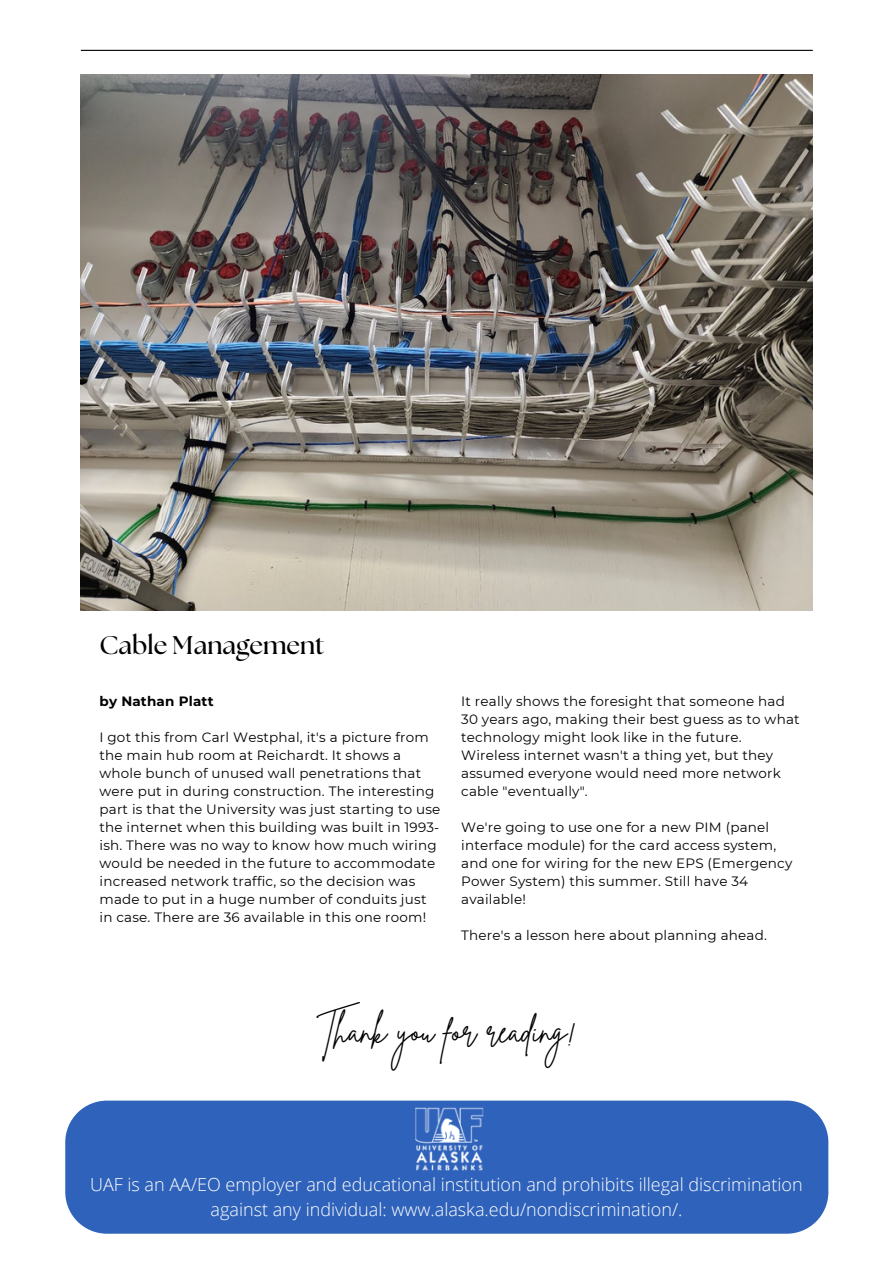
<style>
.page{position:relative;width:894px;height:1264px;background:#fff}
.page>*{position:absolute;margin:0;border:0;box-sizing:border-box;transform-origin:0 0}
.t1{font:33.45px "Brittany Signature";color:#000}
.t2{font:700 25.5px "The Seasons";color:#000}
.t3{font:300 18px/24.8px "Open Sans";color:#fff;text-align:center}
.t4{font:13.5px/18px "Montserrat";letter-spacing:.015em;color:#000}
.t5{font:700 13.5px "Montserrat";letter-spacing:.015em;color:#000}
</style>
<div class="page">
<hr style="left:81px;top:50px;width:731px;height:1px;background:#000">
<div style="left:65px;top:1100px;width:763px;height:133px;background:#2f62ba"></div>
<img style="left:81px;top:74px;width:731px;height:536px">
<img style="left:192px;top:1100px;width:509px;height:74px">
<h2 class="t2" style="left:99px;top:634px;width:226px">Cable Management</h2>
<p class="t5" style="left:99px;top:693px;width:115px">by Nathan Platt</p>
<p class="t4" style="left:99px;top:728px;width:342px">I got this from Carl Westphal, it's a picture from the main hub room at Reichardt. It shows a whole bunch of unused wall penetrations that were put in during construction. The interesting part is that the University was just starting to use the internet when this building was built in 1993- ish. There was no way to know how much wiring would be needed in the future to accommodate increased network traffic, so the decision was made to put in a huge number of conduits just in case. There are 36 available in this one room!</p>
<p class="t4" style="left:461px;top:692px;width:340px">It really shows the foresight that someone had 30 years ago, making their best guess as to what technology might look like in the future.<br>Wireless internet wasn't a thing yet, but they assumed everyone would need more network cable "eventually".</p>
<p class="t4" style="left:461px;top:818px;width:332px">We're going to use one for a new PIM (panel interface module) for the card access system, and one for wiring for the new EPS (Emergency Power System) this summer. Still have 34 available!</p>
<p class="t4" style="left:461px;top:926px;width:307px">There's a lesson here about planning ahead.</p>
<h1 class="t1" style="left:317px;top:1009px;width:261px">Thank you for reading!</h1>
<h3 class="t3" style="left:90px;top:1172px;width:713px">UAF is an AA/EO employer and educational institution and prohibits illegal discrimination against any individual: www.alaska.edu/nondiscrimination/.</h3>
</div>
